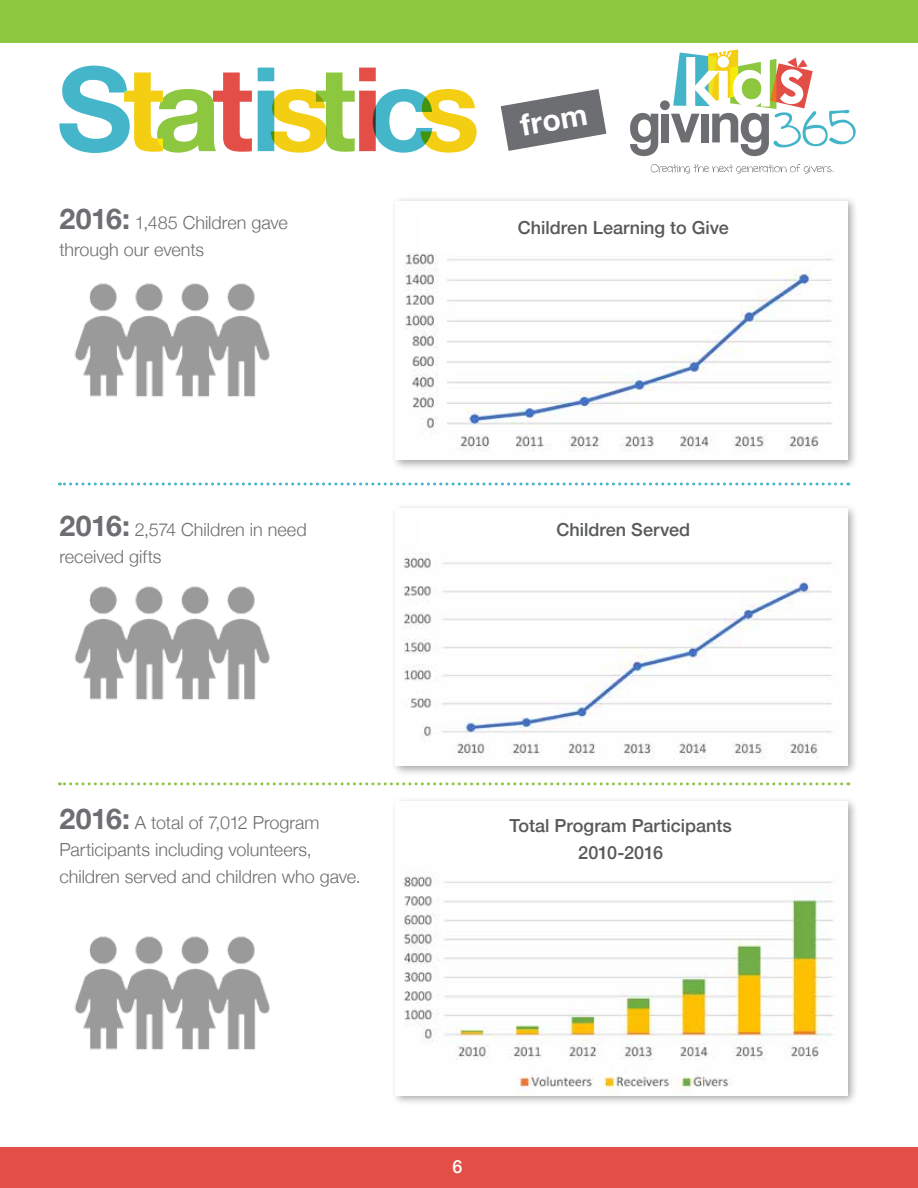
<style>
.page{position:relative;width:918px;height:1188px;background:#fff}
.page>*{position:absolute;margin:0;border:0;box-sizing:border-box;transform-origin:0 0}
.t1{font:700 30px "Helvetica Neue";color:#fff}
.t2{font:300 18px/27px "Helvetica Neue";color:#6d6e71}
.t3{font:500 18px/27px "Helvetica Neue";color:#58595b;text-align:center}
.t4{font:500 18px "Helvetica Neue";color:#fff}
.s1{font-weight:700;font-size:28.5px}
</style>
<div class="page">
<div style="left:0;top:1147px;width:918px;height:41px;background:#e34e46"></div>
<div style="left:0;top:0;width:918px;height:43px;background:#8dc63f"></div>
<svg style="left:630px;top:113px;width:28px;height:43px"></svg>
<div style="left:661px;top:114px;width:8px;height:28px;background:#6d6e71"></div>
<svg style="left:651px;top:164px;width:183px;height:10px"></svg>
<div style="left:660px;top:100px;width:10px;height:10px;background:#6d6e71;border-radius:50%"></div>
<svg style="left:671px;top:49px;width:185px;height:107px"></svg>
<svg style="left:59px;top:66px;width:193px;height:87px"></svg>
<svg style="left:258px;top:68px;width:219px;height:85px"></svg>
<svg style="left:501px;top:89px;width:105px;height:62px"></svg>
<svg style="left:59px;top:483px;width:783px;height:3px"></svg>
<svg style="left:59px;top:782px;width:783px;height:3px"></svg>
<img style="left:74px;top:283px;width:196px;height:114px">
<img style="left:74px;top:586px;width:196px;height:114px">
<img style="left:74px;top:936px;width:196px;height:114px">
<div style="left:391px;top:196px;width:468px;height:275px;background:#000;opacity:.35"></div>
<img style="left:396px;top:201px;width:452px;height:259px">
<div style="left:421px;top:216px;width:405px;height:37px;background:#fff"></div>
<div style="left:391px;top:503px;width:468px;height:273px;background:#000;opacity:.35"></div>
<img style="left:396px;top:508px;width:452px;height:257px">
<div style="left:421px;top:519px;width:405px;height:32px;background:#fff"></div>
<div style="left:391px;top:796px;width:468px;height:310px;background:#000;opacity:.35"></div>
<img style="left:396px;top:802px;width:452px;height:293px">
<div style="left:432px;top:814px;width:377px;height:58px;background:#fff"></div>
<p class="t2" style="left:59px;top:208px;width:230px"><span class="s1">2016:</span> 1,485 Children gave through our events</p>
<p class="t2" style="left:59px;top:515px;width:249px"><span class="s1">2016:</span> 2,574 Children in need received gifts</p>
<p class="t2" style="left:59px;top:808px;width:303px"><span class="s1">2016:</span> A total of 7,012 Program<br>Participants including volunteers, children served and children who gave.</p>
<h1 class="t1" style="left:517px;top:102px;width:69px;rotate:-10deg">from</h1>
<p class="t3" style="left:518px;top:212px;width:212px">Children Learning to Give</p>
<p class="t3" style="left:557px;top:515px;width:135px">Children Served</p>
<p class="t3" style="left:509px;top:811px;width:224px">Total Program Participants<br>2010-2016</p>
<p class="t4" style="left:452px;top:1152px;width:12px">6</p>
</div>
